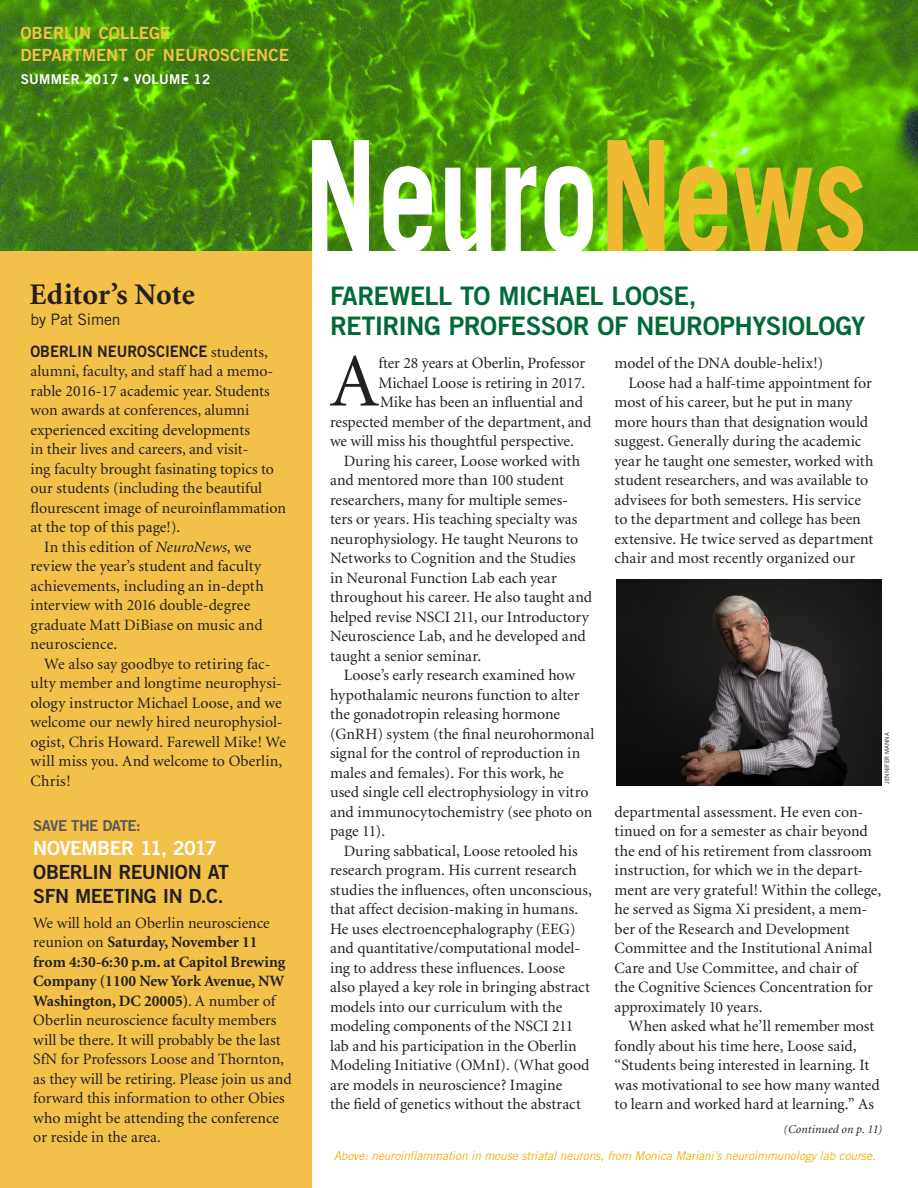
<style>
.page{position:relative;width:918px;height:1188px;background:#fff}
.page>*{position:absolute;margin:0;border:0;box-sizing:border-box;transform-origin:0 0}
.t1{font:700 155.1px "Trade Gothic LT Std";color:#fff;scale:.78 1}
.t2{font:75.75px "Minion";color:#231f20}
.t3{font:700 30px "Minion";letter-spacing:-.005em;color:#231f20}
.t4{font:25.5px/30px "Trade Gothic LT Std Bd 2";letter-spacing:-.025em;color:#006a37}
.t5{font:19.5px/24px "Trade Gothic LT Std Bd 2";letter-spacing:-.03em;color:#231f20}
.t6{font:19.5px "Trade Gothic LT Std Bd 2";letter-spacing:-.03em;color:#fff}
.t7{font:16.8px/22.5px "Trade Gothic LT Std Bd 2";color:#f3c04a}
.t8{font:15.75px/19.5px "Minion";color:#231f20}
.t9{font:15.75px "Trade Gothic LT Std Bd 2";color:#231f20;scale:.93 1}
.t10{font:15.75px "Trade Gothic LT Std";letter-spacing:-.01em;color:#231f20}
.t11{font:15px "Trade Gothic LT Std Bd 2";letter-spacing:-.035em;color:#57585a}
.t12{font:13.5px "Trade Gothic LT Std Bd 2";letter-spacing:.02em;color:#fff}
.t13{font:italic 12px "Trade Gothic LT Std";letter-spacing:-.01em;color:#efb211}
.t14{font:italic 12px "Minion";letter-spacing:.015em;color:#231f20}
.t15{font:6px "Trade Gothic LT Std";letter-spacing:.01em;color:#231f20}
.s1{font-family:"Minion"}
.s2{font-style:italic}
.s3{font-weight:700}
.s4{color:#f1b932}
</style>
<div class="page">
<div style="left:0;top:243px;width:312px;height:945px;background:#f3c04a"></div>
<img style="left:0;top:0;width:918px;height:250px">
<img style="left:616px;top:580px;width:265px;height:206px">
<p class="t7" style="left:20px;top:21px;width:270px">OBERLIN COLLEGE<br>DEPARTMENT OF NEUROSCIENCE</p>
<p class="t12" style="left:21px;top:71px;width:191px">SUMMER 2017 • VOLUME 12</p>
<h3 class="t3" style="left:29px;top:279px;width:167px">Editor’s Note</h3>
<p class="t10" style="left:31px;top:310px;width:92px">by Pat Simen</p>
<p class="t9" style="left:31px;top:341px;width:257px">OBERLIN NEUROSCIENCE <span class="s1">students,</span></p>
<p class="t8" style="left:31px;top:362px;width:244px">alumni, faculty, and staff had a memo-</p>
<p class="t8" style="left:31px;top:381px;width:241px">rable 2016-17 academic year. Students</p>
<p class="t8" style="left:31px;top:401px;width:220px">won awards at conferences, alumni</p>
<p class="t8" style="left:31px;top:420px;width:221px">experienced exciting developments</p>
<p class="t8" style="left:31px;top:440px;width:219px">in their lives and careers, and visit-</p>
<p class="t8" style="left:31px;top:459px;width:245px">ing faculty brought fasinating topics to</p>
<p class="t8" style="left:31px;top:479px;width:233px">our students (including the beautiful</p>
<p class="t8" style="left:31px;top:498px;width:257px">flourescent image of neuroinflammation</p>
<p class="t8" style="left:31px;top:518px;width:151px">at the top of this page!).</p>
<p class="t8" style="left:44px;top:537px;width:209px">In this edition of <span class="s2">NeuroNews</span>, we</p>
<p class="t8" style="left:31px;top:557px;width:232px">review the year’s student and faculty</p>
<p class="t8" style="left:31px;top:576px;width:235px">achievements, including an in-depth</p>
<p class="t8" style="left:31px;top:596px;width:221px">interview with 2016 double-degree</p>
<p class="t8" style="left:31px;top:615px;width:234px">graduate Matt DiBiase on music and</p>
<p class="t8" style="left:31px;top:635px;width:88px">neuroscience.</p>
<p class="t8" style="left:44px;top:654px;width:228px">We also say goodbye to retiring fac-</p>
<p class="t8" style="left:31px;top:674px;width:253px">ulty member and longtime neurophysi-</p>
<p class="t8" style="left:31px;top:693px;width:253px">ology instructor Michael Loose, and we</p>
<p class="t8" style="left:31px;top:713px;width:254px">welcome our newly hired neurophysiol-</p>
<p class="t8" style="left:31px;top:732px;width:257px">ogist, Chris Howard. Farewell Mike! We</p>
<p class="t8" style="left:31px;top:752px;width:253px">will miss you. And welcome to Oberlin,</p>
<p class="t8" style="left:31px;top:771px;width:42px">Chris!</p>
<p class="t11" style="left:33px;top:816px;width:109px">SAVE THE DATE:</p>
<p class="t6" style="left:33px;top:835px;width:185px">NOVEMBER 11, 2017</p>
<p class="t5" style="left:33px;top:859px;width:197px">OBERLIN REUNION AT<br>SFN MEETING IN D.C.</p>
<p class="t8" style="left:33px;top:913px;width:260px">We will hold an Oberlin neuroscience reunion on <span class="s3">Saturday, November 11 from 4:30-6:30 p.m. at Capitol Brewing Company (1100 New York Avenue, NW Washington, DC 20005)</span>. A number of Oberlin neuroscience faculty members will be there. It will probably be the last SfN for Professors Loose and Thornton, as they will be retiring. Please join us and forward this information to other Obies who might be attending the conference or reside in the area.</p>
<h1 class="t1" style="left:304px;top:101px;width:724px">Neuro<span class="s4">News</span></h1>
<h3 class="t4" style="left:330px;top:280px;width:537px">FAREWELL TO MICHAEL LOOSE,<br>RETIRING PROFESSOR OF NEUROPHYSIOLOGY</h3>
<h2 class="t2" style="left:330px;top:344px;width:50px">A</h2>
<p class="t8" style="left:378px;top:354px;width:208px">fter 28 years at Oberlin, Professor</p>
<p class="t8" style="left:378px;top:373px;width:208px">Michael Loose is retiring in 2017.</p>
<p class="t8" style="left:380px;top:393px;width:205px">Mike has been an influential and</p>
<p class="t8" style="left:330px;top:412px;width:263px">respected member of the department, and</p>
<p class="t8" style="left:330px;top:432px;width:245px">we will miss his thoughtful perspective.</p>
<p class="t8" style="left:344px;top:451px;width:238px">During his career, Loose worked with</p>
<p class="t8" style="left:330px;top:471px;width:235px">and mentored more than 100 student</p>
<p class="t8" style="left:330px;top:490px;width:239px">researchers, many for multiple semes-</p>
<p class="t8" style="left:330px;top:510px;width:249px">ters or years. His teaching specialty was</p>
<p class="t8" style="left:330px;top:529px;width:250px">neurophysiology. He taught Neurons to</p>
<p class="t8" style="left:330px;top:549px;width:247px">Networks to Cognition and the Studies</p>
<p class="t8" style="left:330px;top:568px;width:228px">in Neuronal Function Lab each year</p>
<p class="t8" style="left:330px;top:588px;width:264px">throughout his career. He also taught and</p>
<p class="t8" style="left:330px;top:607px;width:260px">helped revise NSCI 211, our Introductory</p>
<p class="t8" style="left:330px;top:627px;width:257px">Neuroscience Lab, and he developed and</p>
<p class="t8" style="left:330px;top:646px;width:153px">taught a senior seminar.</p>
<p class="t8" style="left:344px;top:666px;width:233px">Loose’s early research examined how</p>
<p class="t8" style="left:330px;top:685px;width:251px">hypothalamic neurons function to alter</p>
<p class="t8" style="left:330px;top:705px;width:232px">the gonadotropin releasing hormone</p>
<p class="t8" style="left:330px;top:724px;width:266px">(GnRH) system (the final neurohormonal</p>
<p class="t8" style="left:330px;top:744px;width:252px">signal for the control of reproduction in</p>
<p class="t8" style="left:330px;top:763px;width:235px">males and females). For this work, he</p>
<p class="t8" style="left:330px;top:783px;width:260px">used single cell electrophysiology in vitro</p>
<p class="t8" style="left:330px;top:802px;width:264px">and immunocytochemistry (see photo on</p>
<p class="t8" style="left:330px;top:822px;width:57px">page 11).</p>
<p class="t8" style="left:344px;top:841px;width:236px">During sabbatical, Loose retooled his</p>
<p class="t8" style="left:330px;top:861px;width:248px">research program. His current research</p>
<p class="t8" style="left:330px;top:880px;width:263px">studies the influences, often unconscious,</p>
<p class="t8" style="left:330px;top:900px;width:250px">that affect decision-making in humans.</p>
<p class="t8" style="left:330px;top:919px;width:247px">He uses electroencephalography (EEG)</p>
<p class="t8" style="left:330px;top:939px;width:252px">and quantitative/computational model-</p>
<p class="t8" style="left:330px;top:958px;width:237px">ing to address these influences. Loose</p>
<p class="t8" style="left:330px;top:978px;width:262px">also played a key role in bringing abstract</p>
<p class="t8" style="left:330px;top:997px;width:234px">models into our curriculum with the</p>
<p class="t8" style="left:330px;top:1017px;width:245px">modeling components of the NSCI 211</p>
<p class="t8" style="left:330px;top:1036px;width:248px">lab and his participation in the Oberlin</p>
<p class="t8" style="left:330px;top:1056px;width:261px">Modeling Initiative (OMnI). (What good</p>
<p class="t8" style="left:330px;top:1075px;width:234px">are models in neuroscience? Imagine</p>
<p class="t8" style="left:330px;top:1095px;width:252px">the field of genetics without the abstract</p>
<p class="t8" style="left:615px;top:354px;width:210px">model of the DNA double-helix!)</p>
<p class="t8" style="left:628px;top:373px;width:245px">Loose had a half-time appointment for</p>
<p class="t8" style="left:615px;top:393px;width:239px">most of his career, but he put in many</p>
<p class="t8" style="left:615px;top:412px;width:255px">more hours than that designation would</p>
<p class="t8" style="left:615px;top:432px;width:248px">suggest. Generally during the academic</p>
<p class="t8" style="left:615px;top:451px;width:260px">year he taught one semester, worked with</p>
<p class="t8" style="left:615px;top:471px;width:255px">student researchers, and was available to</p>
<p class="t8" style="left:615px;top:490px;width:248px">advisees for both semesters. His service</p>
<p class="t8" style="left:615px;top:510px;width:248px">to the department and college has been</p>
<p class="t8" style="left:615px;top:529px;width:260px">extensive. He twice served as department</p>
<p class="t8" style="left:615px;top:549px;width:242px">chair and most recently organized our</p>
<p class="t15" style="left:883px;top:784px;width:53px;rotate:-90deg">JENNIFER MANNA</p>
<p class="t8" style="left:615px;top:802px;width:268px">departmental assessment. He even con&shy;tinued on for a semester as chair beyond the end of his retirement from classroom instruction, for which we in the depart&shy;ment are very grateful! Within the college, he served as Sigma Xi president, a mem&shy;ber of the Research and Development Committee and the Institutional Animal Care and Use Committee, and chair of the Cognitive Sciences Concentration for approximately 10 years.</p>
<p class="t8" style="left:615px;top:1017px;width:267px;text-indent:14px">When asked what he’ll remember most fondly about his time here, Loose said, “Students being interested in learning. It was motivational to see how many wanted to learn and worked hard at learning.” As</p>
<p class="t14" style="left:783px;top:1123px;width:100px">(Continued on p. 11)</p>
<p class="t13" style="left:334px;top:1149px;width:544px">Above: neuroinflammation in mouse striatal neurons, from Monica Mariani’s neuroimmunology lab course.</p>
</div>
